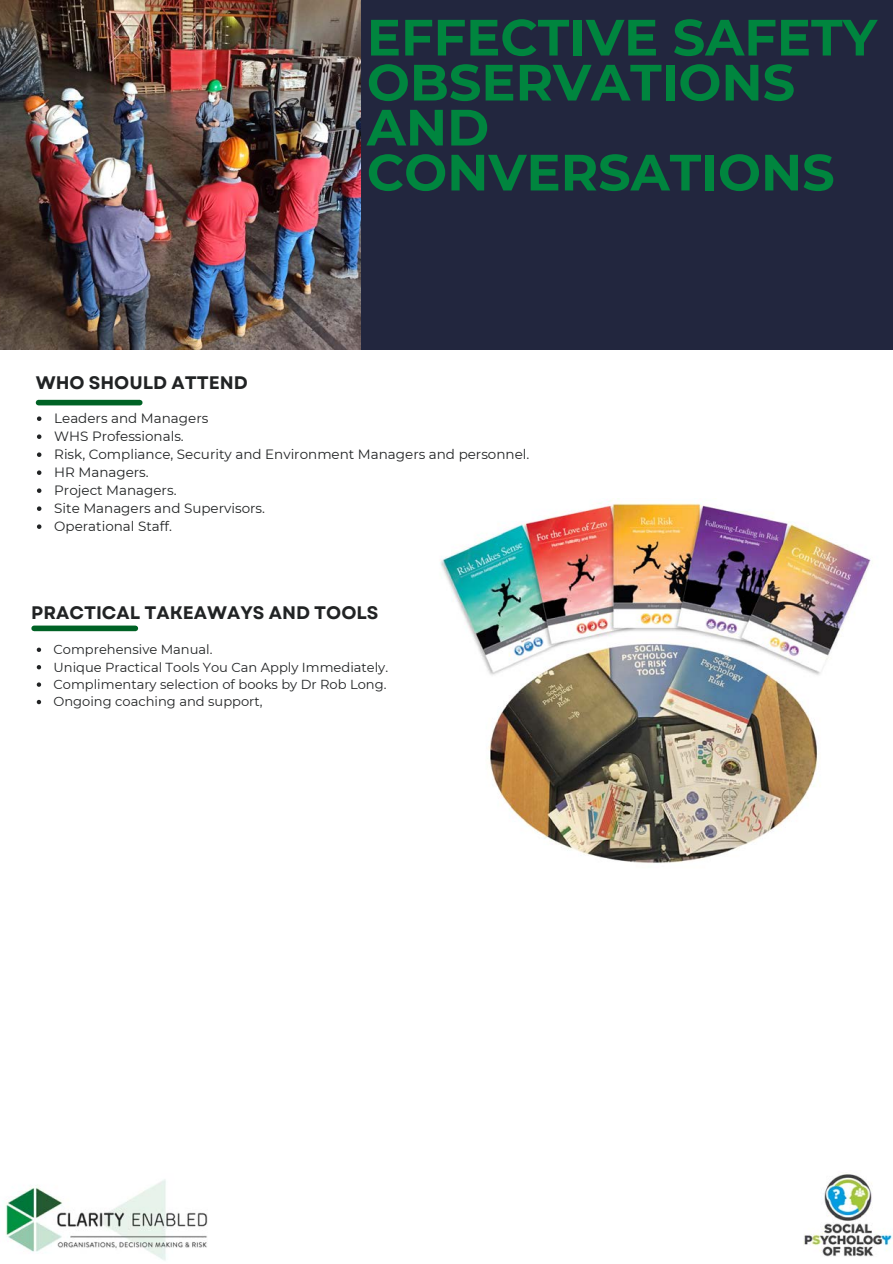
<style>
.page{position:relative;width:893px;height:1264px;background:#fff}
.page>*{position:absolute;margin:0;border:0;box-sizing:border-box;transform-origin:0 0}
.t1{font:700 51px/45px "Montserrat";color:#00853e}
.t2{font:700 18.15px "Garet";color:#212324}
.t3{font:13.5px/18px "Montserrat";color:#212324}
.t4{font:13.05px/17.4px "Montserrat";color:#212324}
</style>
<div class="page">
<img style="left:0;top:0;width:361px;height:350px">
<div style="left:361px;top:0;width:531px;height:350px;background:#22263e"></div>
<img style="left:803px;top:1174px;width:89px;height:83px">
<img style="left:5px;top:1179px;width:203px;height:82px">
<div style="left:34px;top:625px;width:101px;height:6px;background:#006225"></div>
<img style="left:440px;top:500px;width:431px;height:363px">
<div style="left:39px;top:400px;width:101px;height:5px;background:#006225"></div>
<svg style="left:37px;top:647px;width:4px;height:5px"></svg>
<svg style="left:37px;top:665px;width:4px;height:4px"></svg>
<svg style="left:37px;top:682px;width:4px;height:4px"></svg>
<svg style="left:37px;top:700px;width:4px;height:4px"></svg>
<svg style="left:37px;top:416px;width:4px;height:5px"></svg>
<svg style="left:37px;top:434px;width:4px;height:5px"></svg>
<svg style="left:37px;top:452px;width:4px;height:5px"></svg>
<svg style="left:37px;top:470px;width:4px;height:5px"></svg>
<svg style="left:37px;top:488px;width:4px;height:5px"></svg>
<svg style="left:37px;top:506px;width:4px;height:5px"></svg>
<svg style="left:37px;top:524px;width:4px;height:5px"></svg>
<h1 class="t1" style="left:367px;top:15px;width:511px">EFFECTIVE SAFETY<br>OBSERVATIONS<br>AND<br>CONVERSATIONS</h1>
<h2 class="t2" style="left:36px;top:369px;width:213px">WHO SHOULD ATTEND</h2>
<p class="t3" style="left:54px;top:409px;width:476px">Leaders and Managers<br>WHS Professionals.<br>Risk, Compliance, Security and Environment Managers and personnel.<br>HR Managers.<br>Project Managers.<br>Site Managers and Supervisors.<br>Operational Staff.</p>
<h2 class="t2" style="left:31px;top:599px;width:349px">PRACTICAL TAKEAWAYS AND TOOLS</h2>
<p class="t4" style="left:53px;top:640px;width:336px">Comprehensive Manual.<br>Unique Practical Tools You Can Apply Immediately.<br>Complimentary selection of books by Dr Rob Long.<br>Ongoing coaching and support,</p>
</div>
